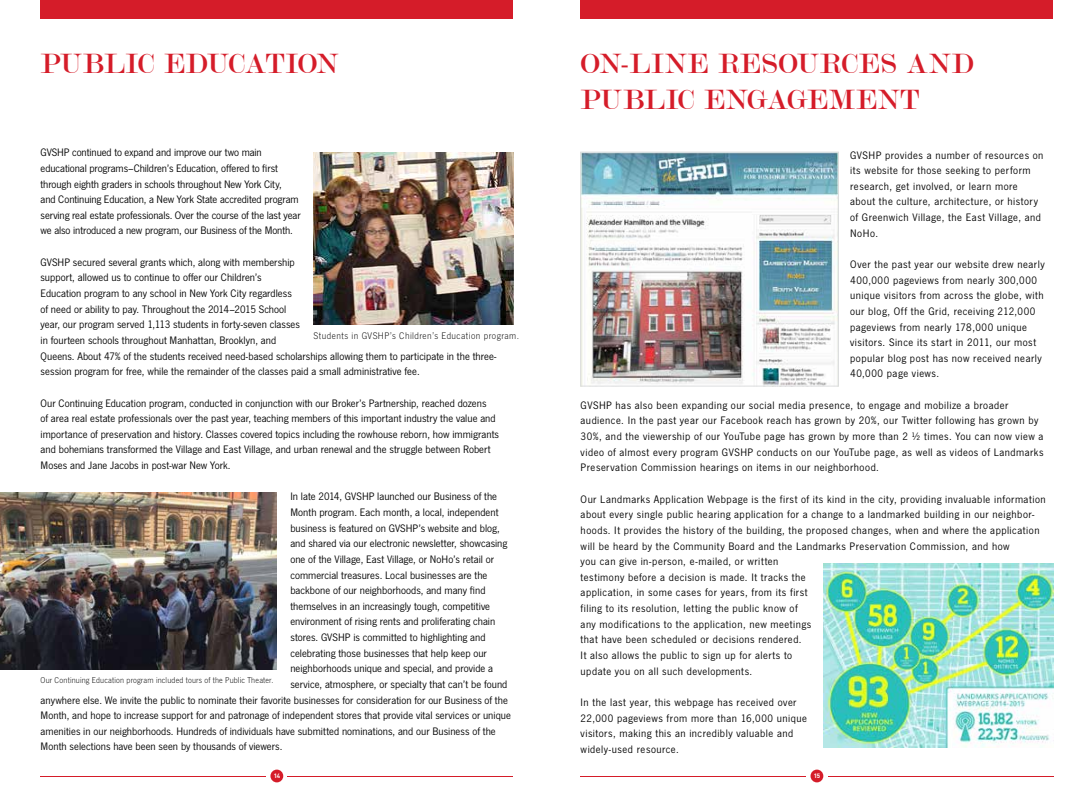
<style>
.page{position:relative;width:1092px;height:787px;background:#fff}
.page>*{position:absolute;margin:0;border:0;box-sizing:border-box;transform-origin:0 0}
.t1{font:30px/36px "Modern";letter-spacing:.03em;color:#d51c29}
.t2{font:30px "Modern";letter-spacing:.005em;color:#d51c29}
.t3{font:11.25px/15.6px "News Gothic FS";letter-spacing:.01em;color:#000}
.t4{font:11.25px/15.6px "News Gothic FS";letter-spacing:.045em;color:#000}
.t5{font:300 10px "News Gothic FS";letter-spacing:.045em;color:#000}
.t6{font:300 8.75px "News Gothic FS";letter-spacing:.02em;color:#000}
.t7{font:700 6.25px "DINOT";color:#fff}
</style>
<div class="page">
<hr style="left:41px;top:776px;width:225px;height:1px;background:#d51c29">
<hr style="left:581px;top:776px;width:225px;height:1px;background:#d51c29">
<hr style="left:288px;top:776px;width:225px;height:1px;background:#d51c29">
<hr style="left:828px;top:776px;width:225px;height:1px;background:#d51c29">
<div style="left:270px;top:770px;width:13px;height:12px;background:#d51c29;border-radius:50%"></div>
<div style="left:810px;top:770px;width:13px;height:12px;background:#d51c29;border-radius:50%"></div>
<div style="left:41px;top:0;width:472px;height:19px;background:#d51c29"></div>
<div style="left:581px;top:0;width:472px;height:19px;background:#d51c29"></div>
<img style="left:582px;top:154px;width:255px;height:231px">
<div style="left:580px;top:152px;width:259px;height:235px;border:1px solid #dcddde"></div>
<img style="left:823px;top:564px;width:230px;height:184px">
<img style="left:314px;top:152px;width:199px;height:173px">
<img style="left:0;top:492px;width:277px;height:178px">
<h1 class="t2" style="left:41px;top:49px;width:298px">PUBLIC EDUCATION</h1>
<p class="t3" style="left:41px;top:145px;width:262px">GVSHP continued to expand and improve our two main educational programs–Children’s Education, offered to first through eighth graders in schools throughout New York City,<br>and Continuing Education, a New York State accredited program serving real estate professionals. Over the course of the last year we also introduced a new program, our Business of the Month.</p>
<p class="t3" style="left:41px;top:254px;width:457px">GVSHP secured several grants which, along with membership<br>support, allowed us to continue to offer our Children’s<br>Education program to any school in New York City regardless<br>of need or ability to pay. Throughout the 2014–2015 School<br>year, our program served 1,113 students in forty-seven classes<br>in fourteen schools throughout Manhattan, Brooklyn, and<br>Queens. About 47% of the students received need-based scholarships allowing them to participate in the three&shy;session program for free, while the remainder of the classes paid a small administrative fee.</p>
<p class="t3" style="left:41px;top:395px;width:460px">Our Continuing Education program, conducted in conjunction with our Broker’s Partnership, reached dozens<br>of area real estate professionals over the past year, teaching members of this important industry the value and importance of preservation and history. Classes covered topics including the rowhouse reborn, how immigrants and bohemians transformed the Village and East Village, and urban renewal and the struggle between Robert Moses and Jane Jacobs in post-war New York.</p>
<p class="t3" style="left:290px;top:489px;width:208px">In late 2014, GVSHP launched our Business of the</p>
<p class="t3" style="left:290px;top:504px;width:210px">Month program. Each month, a local, independent</p>
<p class="t3" style="left:290px;top:520px;width:211px">business is featured on GVSHP’s website and blog,</p>
<p class="t3" style="left:290px;top:536px;width:218px">and shared via our electronic newsletter, showcasing</p>
<p class="t3" style="left:290px;top:551px;width:205px">one of the Village, East Village, or NoHo’s retail or</p>
<p class="t3" style="left:290px;top:567px;width:199px">commercial treasures. Local businesses are the</p>
<p class="t3" style="left:290px;top:583px;width:197px">backbone of our neighborhoods, and many find</p>
<p class="t3" style="left:290px;top:598px;width:201px">themselves in an increasingly tough, competitive</p>
<p class="t3" style="left:290px;top:614px;width:206px">environment of rising rents and proliferating chain</p>
<p class="t3" style="left:290px;top:629px;width:197px">stores. GVSHP is committed to highlighting and</p>
<p class="t3" style="left:290px;top:645px;width:198px">celebrating those businesses that help keep our</p>
<p class="t3" style="left:290px;top:661px;width:204px">neighborhoods unique and special, and provide a</p>
<p class="t3" style="left:290px;top:676px;width:219px">service, atmosphere, or specialty that can’t be found</p>
<p class="t3" style="left:41px;top:692px;width:469px">anywhere else. We invite the public to nominate their favorite businesses for consideration for our Business of the</p>
<p class="t3" style="left:41px;top:708px;width:472px">Month, and hope to increase support for and patronage of independent stores that provide vital services or unique</p>
<p class="t3" style="left:41px;top:723px;width:457px">amenities in our neighborhoods. Hundreds of individuals have submitted nominations, and our Business of the</p>
<p class="t3" style="left:41px;top:739px;width:243px">Month selections have been seen by thousands of viewers.</p>
<p class="t5" style="left:314px;top:330px;width:207px">Students in GVSHP’s Children’s Education program.</p>
<p class="t6" style="left:41px;top:675px;width:234px">Our Continuing Education program included tours of the Public Theater.</p>
<h1 class="t1" style="left:581px;top:46px;width:394px">ON-LINE RESOURCES AND<br>PUBLIC ENGAGEMENT</h1>
<p class="t4" style="left:850px;top:147px;width:195px">GVSHP provides a number of resources on its website for those seeking to perform research, get involved, or learn more about the culture, architecture, or history of Greenwich Village, the East Village, and NoHo.</p>
<p class="t4" style="left:850px;top:256px;width:196px">Over the past year our website drew nearly 400,000 pageviews from nearly 300,000 unique visitors from across the globe, with our blog, Off the Grid, receiving 212,000 pageviews from nearly 178,000 unique visitors. Since its start in 2011, our most popular blog post has now received nearly 40,000 page views.</p>
<p class="t4" style="left:581px;top:397px;width:464px">GVSHP has also been expanding our social media presence, to engage and mobilize a broader audience. In the past year our Facebook reach has grown by 20%, our Twitter following has grown by 30%, and the viewership of our YouTube page has grown by more than 2 ½ times. You can now view a video of almost every program GVSHP conducts on our YouTube page, as well as videos of Landmarks Preservation Commission hearings on items in our neighborhood.</p>
<p class="t4" style="left:581px;top:491px;width:467px">Our Landmarks Application Webpage is the first of its kind in the city, providing invaluable information about every single public hearing application for a change to a landmarked building in our neighbor&shy;hoods. It provides the history of the building, the proposed changes, when and where the application will be heard by the Community Board and the Landmarks Preservation Commission, and how<br>you can give in-person, e-mailed, or written<br>testimony before a decision is made. It tracks the<br>application, in some cases for years, from its first<br>filing to its resolution, letting the public know of<br>any modifications to the application, new meetings<br>that have been scheduled or decisions rendered.<br>It also allows the public to sign up for alerts to<br>update you on all such developments.</p>
<p class="t4" style="left:581px;top:694px;width:228px">In the last year, this webpage has received over 22,000 pageviews from more than 16,000 unique visitors, making this an incredibly valuable and widely-used resource.</p>
<p class="t7" style="left:274px;top:772px;width:8px">14</p>
<p class="t7" style="left:814px;top:772px;width:8px">15</p>
</div>
